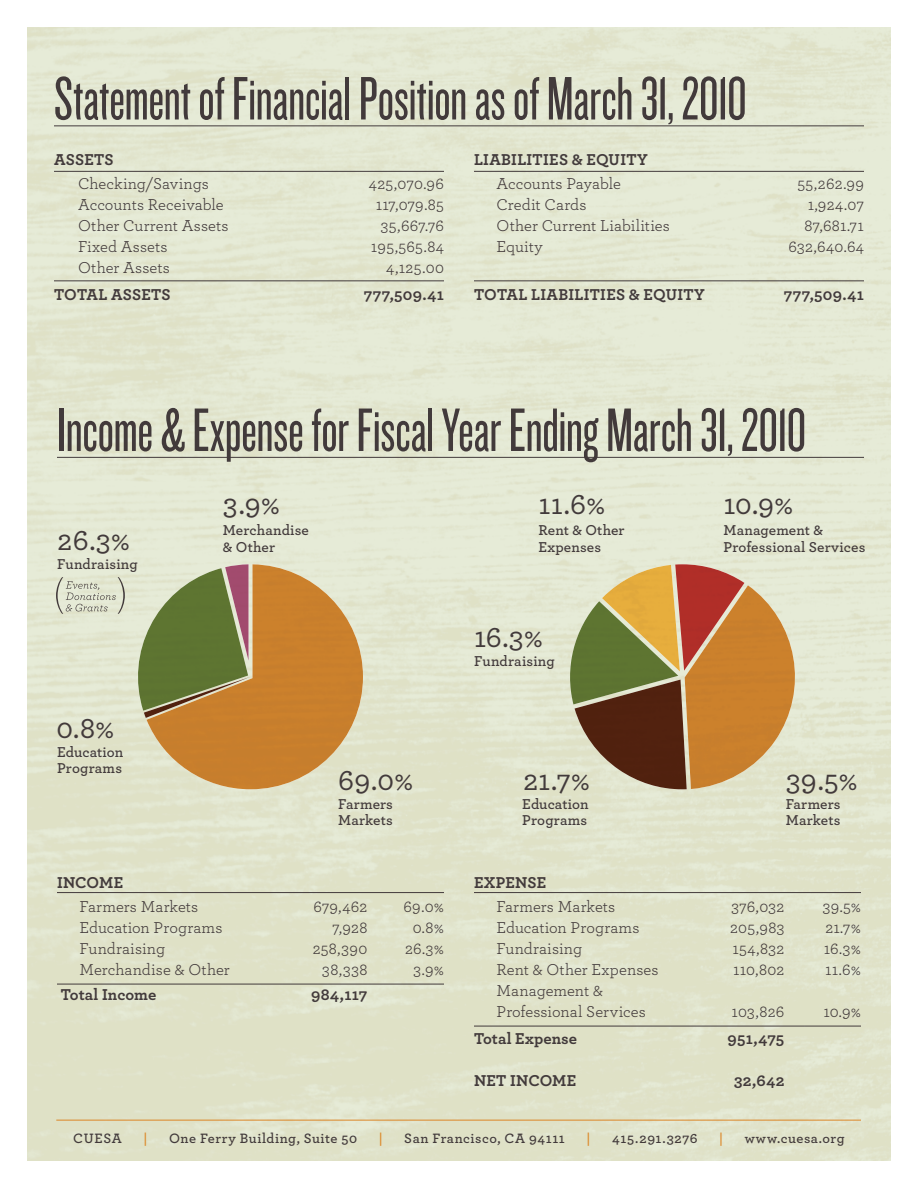
<style>
.page{position:relative;width:918px;height:1188px;background:#fff}
.page>*{position:absolute;margin:0;border:0;box-sizing:border-box;transform-origin:0 0}
.t1{font:63.75px "Knockout HTF27 Junior Bantamwt";letter-spacing:-.005em;color:#423a3b}
.t2{font:500 30px "Archer";color:#423a3b}
.t3{font:16.5px/21px "Archer";letter-spacing:.005em;color:#423a3b}
.t4{font:700 16.5px "Archer";letter-spacing:.01em;color:#423a3b}
.t5{font:600 15px/16.5px "Archer";letter-spacing:.005em;color:#423a3b}
.t6{font:600 14.25px "Archer";letter-spacing:.035em;color:#423a3b}
.t7{font:600 14.25px "Archer";color:#dc8626}
</style>
<div class="page">
<hr style="left:54px;top:171px;width:390px;height:1px;background:#423a3b">
<hr style="left:54px;top:280px;width:390px;height:1px;background:#423a3b">
<hr style="left:474px;top:171px;width:390px;height:1px;background:#423a3b">
<hr style="left:474px;top:280px;width:390px;height:1px;background:#423a3b">
<hr style="left:57px;top:892px;width:387px;height:1px;background:#423a3b">
<hr style="left:57px;top:984px;width:387px;height:1px;background:#423a3b">
<hr style="left:474px;top:892px;width:387px;height:1px;background:#423a3b">
<hr style="left:474px;top:1026px;width:387px;height:1px;background:#423a3b">
<hr style="left:54px;top:125px;width:810px;height:1px;background:#423a3b">
<hr style="left:57px;top:457px;width:807px;height:1px;background:#423a3b">
<img style="left:685px;top:585px;width:125px;height:204px">
<img style="left:575px;top:680px;width:112px;height:109px">
<img style="left:564px;top:601px;width:114px;height:103px">
<img style="left:602px;top:565px;width:73px;height:106px">
<img style="left:675px;top:564px;width:69px;height:107px">
<img style="left:147px;top:564px;width:216px;height:225px">
<img style="left:125px;top:568px;width:123px;height:143px">
<img style="left:225px;top:564px;width:24px;height:97px">
<img style="left:144px;top:677px;width:107px;height:41px">
<svg style="left:56px;top:577px;width:69px;height:37px;background:#d1d4c1"></svg>
<hr style="left:56px;top:1120px;width:805px;height:1px;background:#dc8626">
<h1 class="t1" style="left:54px;top:67px;width:694px">Statement of Financial Position as of March 31, 2010</h1>
<p class="t4" style="left:54px;top:149px;width:61px">ASSETS</p>
<p class="t3" style="left:78px;top:173px;width:132px">Checking/Savings</p>
<p class="t3" style="left:369px;top:173px;width:77px">425,070.96</p>
<p class="t3" style="left:78px;top:194px;width:147px">Accounts Receivable</p>
<p class="t3" style="left:376px;top:194px;width:70px">117,079.85</p>
<p class="t3" style="left:78px;top:215px;width:152px">Other Current Assets</p>
<p class="t3" style="left:381px;top:215px;width:65px">35,667.76</p>
<p class="t3" style="left:78px;top:236px;width:91px">Fixed Assets</p>
<p class="t3" style="left:371px;top:236px;width:75px">195,565.84</p>
<p class="t3" style="left:78px;top:257px;width:93px">Other Assets</p>
<p class="t3" style="left:386px;top:257px;width:59px">4,125.00</p>
<p class="t4" style="left:54px;top:284px;width:118px">TOTAL ASSETS</p>
<p class="t4" style="left:364px;top:284px;width:82px">777,509.41</p>
<p class="t4" style="left:474px;top:149px;width:175px">LIABILITIES &amp; EQUITY</p>
<p class="t3" style="left:497px;top:173px;width:126px">Accounts Payable</p>
<p class="t3" style="left:797px;top:173px;width:68px">55,262.99</p>
<p class="t3" style="left:497px;top:194px;width:92px">Credit Cards</p>
<p class="t3" style="left:808px;top:194px;width:58px">1,924.07</p>
<p class="t3" style="left:497px;top:215px;width:175px">Other Current Liabilities</p>
<p class="t3" style="left:805px;top:215px;width:61px">87,681.71</p>
<p class="t3" style="left:497px;top:236px;width:48px">Equity</p>
<p class="t3" style="left:788px;top:236px;width:77px">632,640.64</p>
<p class="t4" style="left:474px;top:284px;width:232px">TOTAL LIABILITIES &amp; EQUITY</p>
<p class="t4" style="left:784px;top:284px;width:82px">777,509.41</p>
<h1 class="t1" style="left:57px;top:399px;width:751px">Income &amp; Expense for Fiscal Year Ending March 31, 2010</h1>
<h2 class="t2" style="left:58px;top:521px;width:74px">26.3%</h2>
<p class="t5" style="left:57px;top:555px;width:82px">Fundraising</p>
<h2 class="t2" style="left:56px;top:709px;width:60px">0.8%</h2>
<p class="t5" style="left:57px;top:743px;width:68px">Education<br>Programs</p>
<h2 class="t2" style="left:223px;top:485px;width:59px">3.9%</h2>
<h2 class="t2" style="left:538px;top:485px;width:68px">11.6%</h2>
<p class="t5" style="left:223px;top:522px;width:88px">Merchandise &amp; Other</p>
<p class="t5" style="left:538px;top:522px;width:88px">Rent &amp; Other<br>Expenses</p>
<h2 class="t2" style="left:474px;top:618px;width:71px">16.3%</h2>
<p class="t5" style="left:474px;top:652px;width:82px">Fundraising</p>
<h2 class="t2" style="left:723px;top:485px;width:72px">10.9%</h2>
<p class="t5" style="left:723px;top:522px;width:144px">Management &amp;<br>Professional Services</p>
<h2 class="t2" style="left:338px;top:761px;width:77px">69.0%</h2>
<h2 class="t2" style="left:786px;top:761px;width:73px">39.5%</h2>
<h2 class="t2" style="left:523px;top:761px;width:68px">21.7%</h2>
<p class="t5" style="left:338px;top:795px;width:56px">Farmers<br>Markets</p>
<p class="t5" style="left:522px;top:795px;width:68px">Education<br>Programs</p>
<p class="t5" style="left:786px;top:795px;width:56px">Farmers<br>Markets</p>
<p class="t4" style="left:57px;top:872px;width:68px">INCOME</p>
<p class="t3" style="left:80px;top:895px;width:120px">Farmers Markets</p>
<p class="t3" style="left:314px;top:895px;width:55px">679,462</p>
<p class="t3" style="left:404px;top:895px;width:42px">69.0%</p>
<p class="t3" style="left:80px;top:916px;width:145px">Education Programs</p>
<p class="t3" style="left:332px;top:916px;width:37px">7,928</p>
<p class="t3" style="left:413px;top:916px;width:33px">0.8%</p>
<p class="t3" style="left:80px;top:937px;width:87px">Fundraising</p>
<p class="t3" style="left:313px;top:937px;width:56px">258,390</p>
<p class="t3" style="left:405px;top:937px;width:41px">26.3%</p>
<p class="t3" style="left:80px;top:958px;width:152px">Merchandise &amp; Other</p>
<p class="t3" style="left:322px;top:958px;width:47px">38,338</p>
<p class="t3" style="left:413px;top:958px;width:32px">3.9%</p>
<p class="t4" style="left:61px;top:984px;width:97px">Total Income</p>
<p class="t4" style="left:311px;top:984px;width:58px">984,117</p>
<p class="t4" style="left:474px;top:872px;width:74px">EXPENSE</p>
<p class="t3" style="left:497px;top:895px;width:120px">Farmers Markets</p>
<p class="t3" style="left:731px;top:895px;width:55px">376,032</p>
<p class="t3" style="left:822px;top:895px;width:40px">39.5%</p>
<p class="t3" style="left:497px;top:916px;width:145px">Education Programs</p>
<p class="t3" style="left:730px;top:916px;width:56px">205,983</p>
<p class="t3" style="left:825px;top:916px;width:37px">21.7%</p>
<p class="t3" style="left:497px;top:937px;width:87px">Fundraising</p>
<p class="t3" style="left:732px;top:937px;width:54px">154,832</p>
<p class="t3" style="left:824px;top:937px;width:39px">16.3%</p>
<p class="t3" style="left:497px;top:958px;width:163px">Rent &amp; Other Expenses</p>
<p class="t3" style="left:733px;top:958px;width:53px">110,802</p>
<p class="t3" style="left:825px;top:958px;width:37px">11.6%</p>
<p class="t3" style="left:497px;top:979px;width:151px">Management &amp;<br>Professional Services</p>
<p class="t3" style="left:732px;top:1000px;width:54px">103,826</p>
<p class="t3" style="left:823px;top:1000px;width:39px">10.9%</p>
<p class="t4" style="left:474px;top:1028px;width:105px">Total Expense</p>
<p class="t4" style="left:728px;top:1028px;width:58px">951,475</p>
<p class="t4" style="left:474px;top:1070px;width:104px">NET INCOME</p>
<p class="t4" style="left:734px;top:1070px;width:52px">32,642</p>
<p class="t6" style="left:73px;top:1130px;width:50px">CUESA</p>
<p class="t7" style="left:144px;top:1130px;width:5px">|</p>
<p class="t6" style="left:169px;top:1130px;width:189px">One Ferry Building, Suite 50</p>
<p class="t7" style="left:379px;top:1130px;width:5px">|</p>
<p class="t6" style="left:404px;top:1130px;width:162px">San Francisco, CA 94111</p>
<p class="t7" style="left:587px;top:1130px;width:5px">|</p>
<p class="t6" style="left:612px;top:1130px;width:87px">415.291.3276</p>
<p class="t7" style="left:719px;top:1130px;width:5px">|</p>
<p class="t6" style="left:745px;top:1130px;width:101px">www.cuesa.org</p>
</div>
